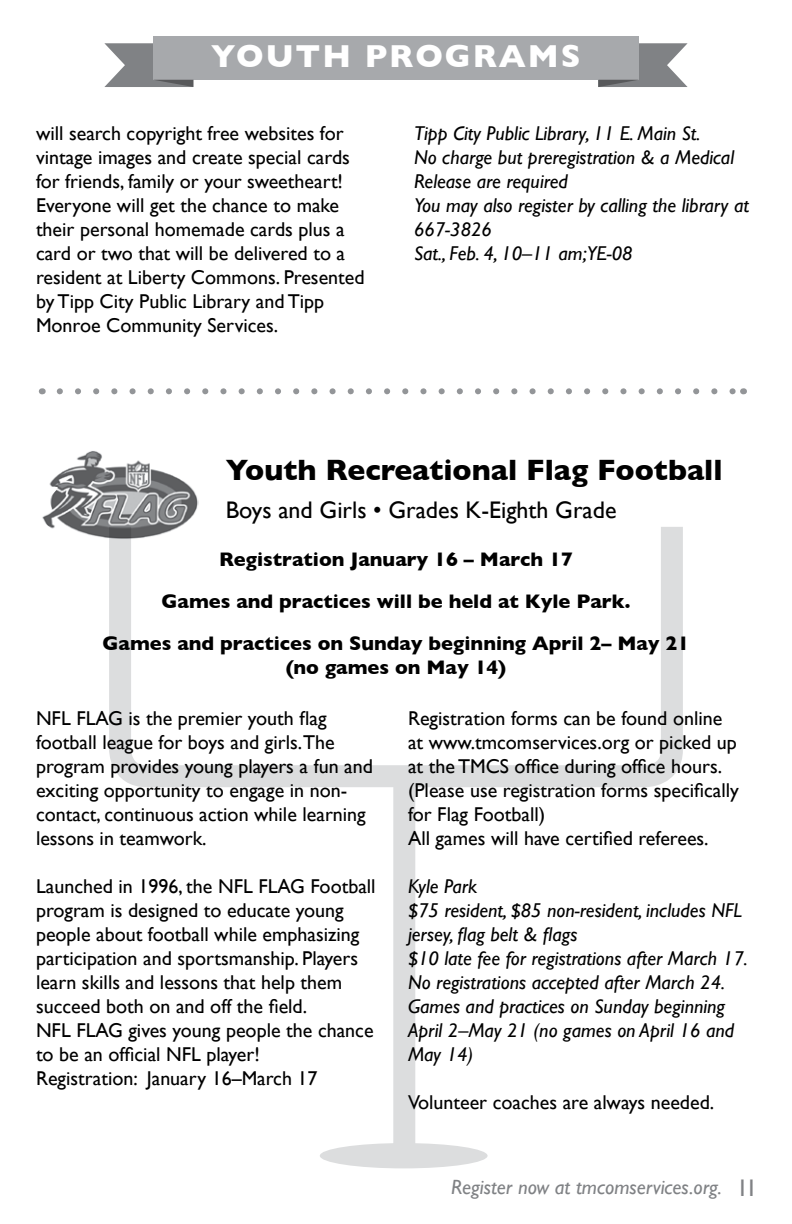
<style>
.page{position:relative;width:792px;height:1224px;background:#fff}
.page>*{position:absolute;margin:0;border:0;box-sizing:border-box;transform-origin:0 0}
.t1{font:700 32.4px "Gill Sans";letter-spacing:.06em;color:#fff}
.t2{font:700 30px "Gill Sans";color:#000}
.t3{font:24px "Gill Sans";color:#000}
.t4{font:italic 20.6px "Gill Sans";color:#808285}
.t5{font:20px/24px "Gill Sans";color:#000}
.t6{font:italic 20px/24px "Gill Sans";color:#000}
.t7{font:700 20px/42px "Gill Sans";color:#000;text-align:center}
.s1{font-style:normal;font-size:24px}
</style>
<div class="page">
<svg style="left:109px;top:527px;width:574px;height:271px"></svg>
<div style="left:393px;top:781px;width:22px;height:382px;background:#dcddde"></div>
<div style="left:320px;top:1143px;width:168px;height:25px;background:#dcddde;border-radius:50%"></div>
<div style="left:153px;top:36px;width:486px;height:44px;background:#a7a9ac"></div>
<svg style="left:104px;top:43px;width:584px;height:44px"></svg>
<svg style="left:109px;top:540px;width:90px;height:8px"></svg>
<img style="left:42px;top:451px;width:157px;height:89px">
<svg style="left:60px;top:388px;width:674px;height:6px"></svg>
<h1 class="t1" style="left:211px;top:30px;width:371px">YOUTH PROGRAMS</h1>
<p class="t5" style="left:36px;top:121px;width:330px">will search copyright free websites for vintage images and create special cards for friends, family or your sweetheart!<br>Everyone will get the chance to make their personal homemade cards plus a card or two that will be delivered to a resident at Liberty Commons. Presented by Tipp City Public Library and Tipp Monroe Community Services.</p>
<p class="t6" style="left:414px;top:121px;width:337px">Tipp City Public Library, 11 E. Main St.<br>No charge but preregistration &amp; a Medical<br>Release are required<br>You may also register by calling the library at<br>667-3826<br>Sat., Feb. 4, 10–11 am;YE-08</p>
<h2 class="t2" style="left:226px;top:446px;width:498px">Youth Recreational Flag Football</h2>
<p class="t3" style="left:226px;top:496px;width:392px">Boys and Girls • Grades K-Eighth Grade</p>
<p class="t7" style="left:103px;top:538px;width:588px">Registration January 16 – March 17<br>Games and practices will be held at Kyle Park.<br>Games and practices on Sunday beginning April 2– May 21</p>
<p class="t7" style="left:286px;top:646px;width:222px">(no games on May 14)</p>
<p class="t5" style="left:36px;top:706px;width:338px">NFL FLAG is the premier youth flag football league for boys and girls.The program provides young players a fun and exciting opportunity to engage in non&shy;contact, continuous action while learning lessons in teamwork.</p>
<p class="t5" style="left:36px;top:874px;width:341px">Launched in 1996, the NFL FLAG Football program is designed to educate young people about football while emphasizing participation and sportsmanship. Players learn skills and lessons that help them succeed both on and off the field.<br>NFL FLAG gives young people the chance to be an official NFL player!<br>Registration: January 16–March 17</p>
<p class="t5" style="left:408px;top:706px;width:332px">Registration forms can be found online at www.tmcomservices.org or picked up at the TMCS office during office hours. (Please use registration forms specifically for Flag Football)<br>All games will have certified referees.</p>
<p class="t6" style="left:408px;top:874px;width:341px">Kyle Park<br>$75 resident, $85 non-resident, includes NFL jersey, flag belt &amp; flags<br>$10 late fee for registrations after March 17.<br>No registrations accepted after March 24.<br>Games and practices on Sunday beginning<br>April 2–May 21 (no games on April 16 and<br>May 14)</p>
<p class="t5" style="left:408px;top:1090px;width:308px">Volunteer coaches are always needed.</p>
<p class="t4" style="left:451px;top:1176px;width:308px">Register now at tmcomservices.org. <span class="s1">11</span></p>
</div>
